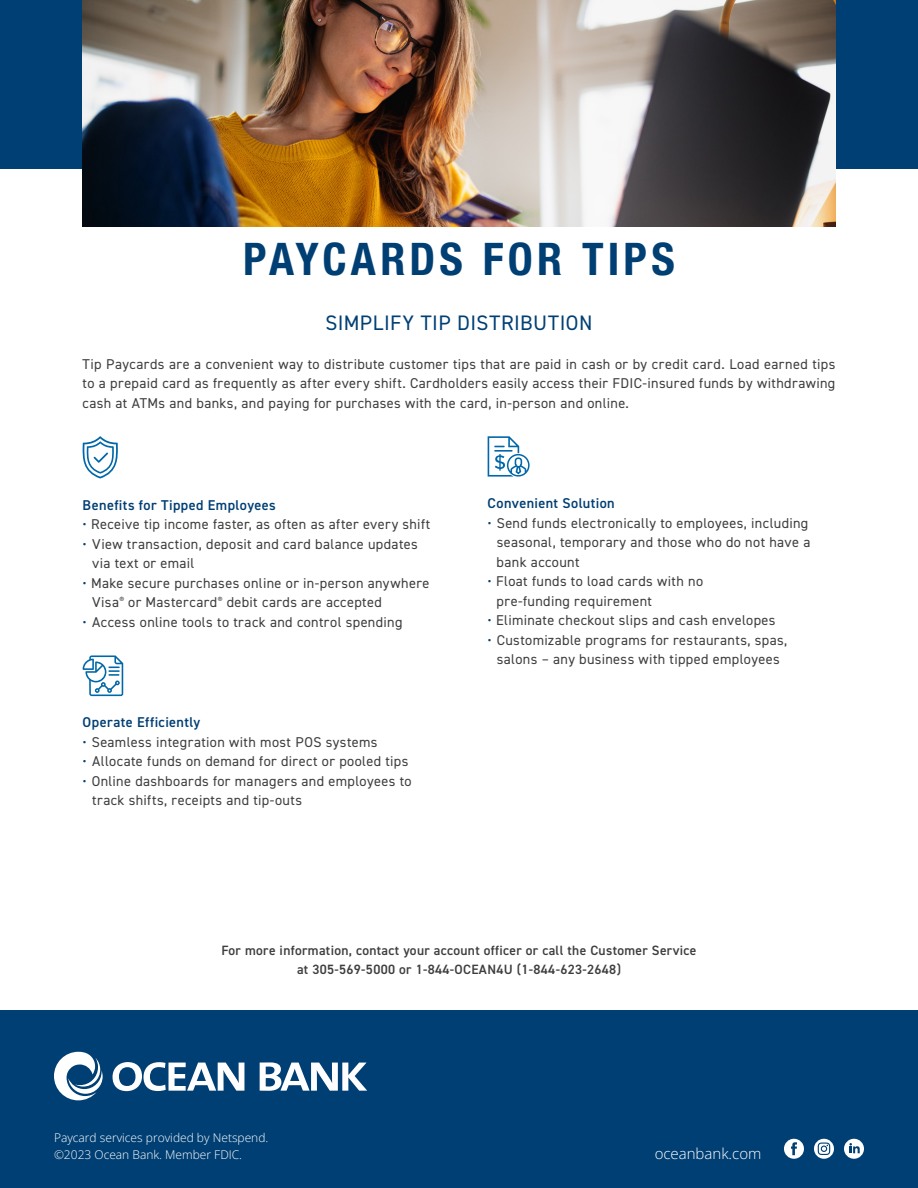
<style>
.page{position:relative;width:918px;height:1188px;background:#fff}
.page>*{position:absolute;margin:0;border:0;box-sizing:border-box;transform-origin:0 0}
.t1{font:700 condensed 45px "Helvetica Neue LT Std";letter-spacing:.09em;color:#003f74}
.t2{font:21px "DIN2014";letter-spacing:.02em;color:#003f74}
.t3{font:300 15px "Open Sans";color:#fff}
.t4{font:14.25px/19.5px "DIN2014";letter-spacing:.025em;color:#3e3e3f}
.t5{font:600 14.25px "DIN2014";letter-spacing:.03em;color:#003f74}
.t6{font:600 13.5px/19.5px "DIN2014";letter-spacing:.025em;color:#3e3e3f;text-align:center}
.t7{font:300 12px/16.5px "Open Sans";color:#fff}
.s1{color:#003f74}
</style>
<div class="page">
<div style="left:0;top:1010px;width:918px;height:178px;background:#003f74"></div>
<svg style="left:814px;top:1139px;width:20px;height:20px"></svg>
<svg style="left:818px;top:1143px;width:12px;height:12px"></svg>
<div style="left:784px;top:1139px;width:20px;height:20px;background:#fff;border-radius:50%"></div>
<svg style="left:791px;top:1142px;width:6px;height:13px"></svg>
<div style="left:844px;top:1139px;width:20px;height:20px;background:#fff;border-radius:50%"></div>
<svg style="left:849px;top:1143px;width:11px;height:10px"></svg>
<svg style="left:113px;top:1062px;width:131px;height:29px"></svg>
<svg style="left:260px;top:1062px;width:107px;height:29px"></svg>
<svg style="left:54px;top:1052px;width:49px;height:48px"></svg>
<div style="left:0;top:0;width:918px;height:168px;background:#003f74"></div>
<img style="left:83px;top:0;width:752px;height:226px">
<svg style="left:83px;top:655px;width:40px;height:41px"></svg>
<svg style="left:83px;top:436px;width:35px;height:42px"></svg>
<svg style="left:488px;top:436px;width:42px;height:41px"></svg>
<p class="t1" style="left:243px;top:232px;width:433px">PAYCARDS FOR TIPS</p>
<p class="t2" style="left:326px;top:309px;width:268px">SIMPLIFY TIP DISTRIBUTION</p>
<p class="t4" style="left:83px;top:354px;width:754px;text-align:justify">Tip Paycards are a convenient way to distribute customer tips that are paid in cash or by credit card. Load earned tips to a prepaid card as frequently as after every shift. Cardholders easily access their FDIC-insured funds by withdrawing cash at ATMs and banks, and paying for purchases with the card, in-person and online.</p>
<p class="t5" style="left:83px;top:496px;width:195px">Benefits for Tipped Employees</p>
<p class="t4" style="left:83px;top:514px;width:349px"><span class="s1">•</span> Receive tip income faster, as often as after every shift</p>
<p class="t4" style="left:92px;top:534px;width:327px;text-indent:-10px"><span class="s1">•</span> View transaction, deposit and card balance updates via text or email</p>
<p class="t4" style="left:92px;top:573px;width:339px;text-indent:-10px"><span class="s1">•</span> Make secure purchases online or in-person anywhere<br>Visa<sup>®</sup> or Mastercard<sup>®</sup> debit cards are accepted</p>
<p class="t4" style="left:83px;top:612px;width:321px"><span class="s1">•</span> Access online tools to track and control spending</p>
<p class="t5" style="left:83px;top:713px;width:119px">Operate Efficiently</p>
<p class="t4" style="left:83px;top:732px;width:297px"><span class="s1">•</span> Seamless integration with most POS systems</p>
<p class="t4" style="left:83px;top:752px;width:327px"><span class="s1">•</span> Allocate funds on demand for direct or pooled tips</p>
<p class="t4" style="left:92px;top:771px;width:321px;text-indent:-10px"><span class="s1">•</span> Online dashboards for managers and employees to track shifts, receipts and tip-outs</p>
<p class="t5" style="left:488px;top:494px;width:129px">Convenient Solution</p>
<p class="t4" style="left:497px;top:513px;width:315px;text-indent:-9px"><span class="s1">•</span> Send funds electronically to employees, including seasonal, temporary and those who do not have a bank account</p>
<p class="t4" style="left:497px;top:571px;width:208px;text-indent:-9px"><span class="s1">•</span> Float funds to load cards with no pre-funding requirement</p>
<p class="t4" style="left:488px;top:610px;width:289px"><span class="s1">•</span> Eliminate checkout slips and cash envelopes</p>
<p class="t4" style="left:488px;top:630px;width:301px;text-align:center"><span class="s1">•</span> Customizable programs for restaurants, spas, salons – any business with tipped employees</p>
<p class="t6" style="left:222px;top:940px;width:476px">For more information, contact your account officer or call the Customer Service at 305-569-5000 or 1-844-OCEAN4U (1-844-623-2648)</p>
<p class="t7" style="left:54px;top:1129px;width:216px">Paycard services provided by Netspend. ©2023 Ocean Bank. Member FDIC.</p>
<p class="t3" style="left:655px;top:1143px;width:108px">oceanbank.com</p>
</div>
